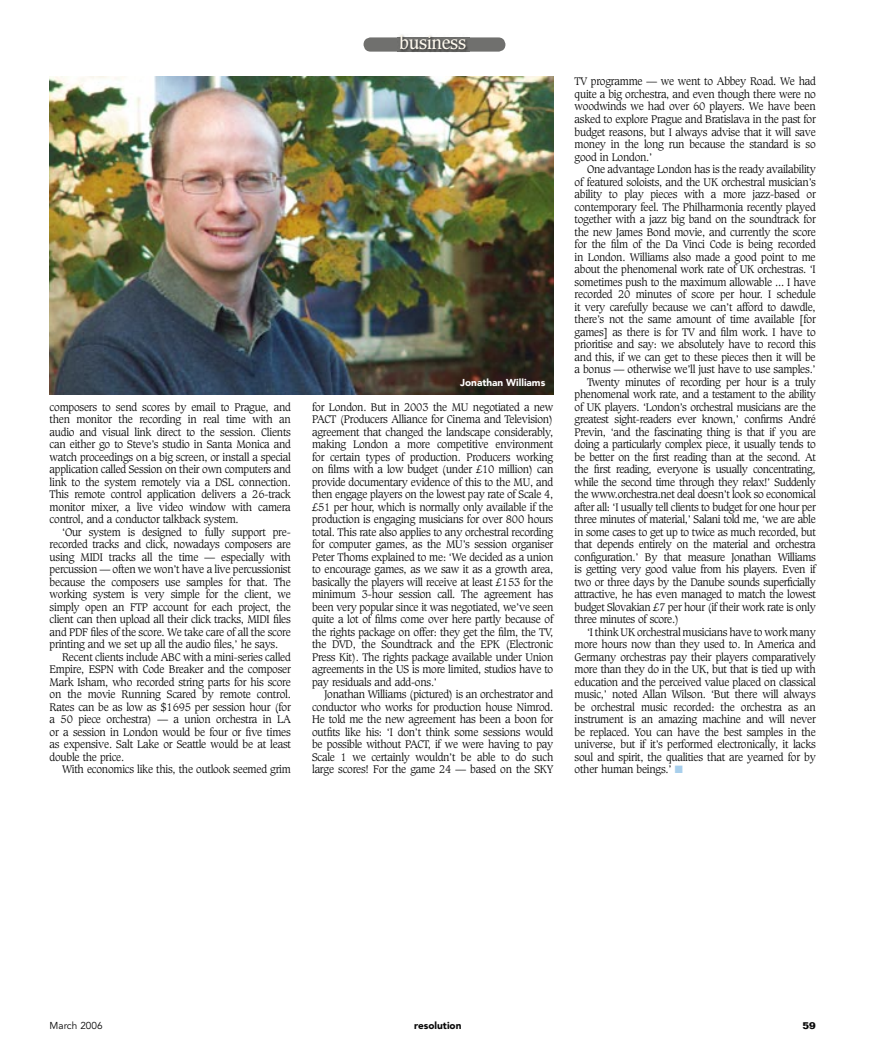
<style>
.page{position:relative;width:869px;height:1053px;background:#fff}
.page>*{position:absolute;margin:0;border:0;box-sizing:border-box;transform-origin:0 0}
.t1{font:17.5px "Caxton";letter-spacing:-.03em;color:#fdf8ed}
.t2{font:300 10.62px/12.5px "Caxton";letter-spacing:-.02em;color:#070707;text-align:justify}
.t3{font:900 10px "Avenir";color:#fff}
.t4{font:900 10px "Avenir";color:#070707}
.t5{font:10px "Avenir";color:#070707}
.t6{font:700 10px "Folio";color:#070707}
.s1{color:#a8cfec}
</style>
<div class="page">
<div style="left:363px;top:37px;width:142px;height:15px;background:#70706e;border-radius:7px"></div>
<img style="left:399px;top:34px;width:34px;height:19px">
<img style="left:399px;top:37px;width:69px;height:15px">
<img style="left:50px;top:77px;width:503px;height:317px">
<p class="t2" style="left:50px;top:401px;width:242px">composers to send scores by email to Prague, and then monitor the recording in real time with an audio and visual link direct to the session. Clients can either go to Steve’s studio in Santa Monica and watch proceedings on a big screen, or install a special application called Session on their own computers and link to the system remotely via a DSL connection.<br>This remote control application delivers a 26-track monitor mixer, a live video window with camera control, and a conductor talkback system.</p>
<p class="t2" style="left:50px;top:526px;width:242px;text-indent:12px">‘Our system is designed to fully support pre&shy;recorded tracks and click, nowadays composers are using MIDI tracks all the time — especially with percussion — often we won’t have a live percussionist because the composers use samples for that. The working system is very simple for the client, we simply open an FTP account for each project, the client can then upload all their click tracks, MIDI files and PDF files of the score. We take care of all the score printing and we set up all the audio files,’ he says.</p>
<p class="t2" style="left:50px;top:651px;width:242px;text-indent:12px">Recent clients include ABC with a mini-series called Empire, ESPN with Code Breaker and the composer Mark Isham, who recorded string parts for his score on the movie Running Scared by remote control.<br>Rates can be as low as $1695 per session hour (for a 50 piece orchestra) — a union orchestra in LA or a session in London would be four or five times as expensive. Salt Lake or Seattle would be at least double the price.</p>
<p class="t2" style="left:62px;top:763px;width:230px">With economics like this, the outlook seemed grim</p>
<h1 class="t1" style="left:399px;top:33px;width:68px">business</h1>
<p class="t3" style="left:460px;top:376px;width:87px">Jonathan Williams</p>
<p class="t2" style="left:312px;top:401px;width:242px">for London. But in 2003 the MU negotiated a new PACT (Producers Alliance for Cinema and Television) agreement that changed the landscape considerably, making London a more competitive environment for certain types of production. Producers working on films with a low budget (under £10 million) can provide documentary evidence of this to the MU, and then engage players on the lowest pay rate of Scale 4, £51 per hour, which is normally only available if the production is engaging musicians for over 800 hours total. This rate also applies to any orchestral recording for computer games, as the MU’s session organiser Peter Thoms explained to me: ‘We decided as a union to encourage games, as we saw it as a growth area, basically the players will receive at least £153 for the minimum 3-hour session call. The agreement has been very popular since it was negotiated, we’ve seen quite a lot of films come over here partly because of the rights package on offer: they get the film, the TV, the DVD, the Soundtrack and the EPK (Electronic Press Kit). The rights package available under Union agreements in the US is more limited, studios have to pay residuals and add-ons.’</p>
<p class="t2" style="left:312px;top:688px;width:242px;text-indent:12px">Jonathan Williams (pictured) is an orchestrator and conductor who works for production house Nimrod.<br>He told me the new agreement has been a boon for outfits like his: ‘I don’t think some sessions would be possible without PACT, if we were having to pay Scale 1 we certainly wouldn’t be able to do such large scores! For the game 24 — based on the SKY</p>
<p class="t2" style="left:574px;top:76px;width:242px">TV programme — we went to Abbey Road. We had quite a big orchestra, and even though there were no woodwinds we had over 60 players. We have been asked to explore Prague and Bratislava in the past for budget reasons, but I always advise that it will save money in the long run because the standard is so good in London.’</p>
<p class="t2" style="left:586px;top:163px;width:230px">One advantage London has is the ready availability</p>
<p class="t2" style="left:574px;top:176px;width:242px">of featured soloists, and the UK orchestral musician’s</p>
<p class="t2" style="left:574px;top:188px;width:242px">ability to play pieces with a more jazz-based or</p>
<p class="t2" style="left:574px;top:201px;width:242px">contemporary feel. The Philharmonia recently played</p>
<p class="t2" style="left:574px;top:213px;width:242px">together with a jazz big band on the soundtrack for</p>
<p class="t2" style="left:574px;top:226px;width:242px">the new James Bond movie, and currently the score</p>
<p class="t2" style="left:574px;top:238px;width:242px">for the film of the Da Vinci Code is being recorded</p>
<p class="t2" style="left:574px;top:251px;width:242px">in London. Williams also made a good point to me</p>
<p class="t2" style="left:574px;top:263px;width:242px">about the phenomenal work rate of UK orchestras. ‘I</p>
<p class="t2" style="left:574px;top:276px;width:242px">sometimes push to the maximum allowable ... I have</p>
<p class="t2" style="left:574px;top:288px;width:242px">recorded 20 minutes of score per hour. I schedule</p>
<p class="t2" style="left:574px;top:301px;width:242px">it very carefully because we can’t afford to dawdle,</p>
<p class="t2" style="left:574px;top:313px;width:242px">there’s not the same amount of time available [for</p>
<p class="t2" style="left:574px;top:326px;width:242px">games] as there is for TV and film work. I have to</p>
<p class="t2" style="left:574px;top:338px;width:242px">prioritise and say: we absolutely have to record this</p>
<p class="t2" style="left:574px;top:351px;width:242px">and this, if we can get to these pieces then it will be</p>
<p class="t2" style="left:574px;top:363px;width:242px">a bonus — otherwise we’ll just have to use samples.’</p>
<p class="t2" style="left:586px;top:376px;width:230px">Twenty minutes of recording per hour is a truly</p>
<p class="t2" style="left:574px;top:388px;width:242px">phenomenal work rate, and a testament to the ability</p>
<p class="t2" style="left:574px;top:401px;width:242px">of UK players. ‘London’s orchestral musicians are the</p>
<p class="t2" style="left:574px;top:413px;width:242px">greatest sight-readers ever known,’ confirms André</p>
<p class="t2" style="left:574px;top:426px;width:242px">Previn, ‘and the fascinating thing is that if you are</p>
<p class="t2" style="left:574px;top:438px;width:242px">doing a particularly complex piece, it usually tends to</p>
<p class="t2" style="left:574px;top:451px;width:242px">be better on the first reading than at the second. At</p>
<p class="t2" style="left:574px;top:463px;width:242px">the first reading, everyone is usually concentrating,</p>
<p class="t2" style="left:574px;top:476px;width:242px">while the second time through they relax!’ Suddenly</p>
<p class="t2" style="left:574px;top:488px;width:242px">the www.orchestra.net deal doesn’t look so economical</p>
<p class="t2" style="left:574px;top:501px;width:242px">after all: ‘I usually tell clients to budget for one hour per</p>
<p class="t2" style="left:574px;top:513px;width:242px">three minutes of material,’ Salani told me, ‘we are able</p>
<p class="t2" style="left:574px;top:526px;width:242px">in some cases to get up to twice as much recorded, but</p>
<p class="t2" style="left:574px;top:538px;width:242px">that depends entirely on the material and orchestra</p>
<p class="t2" style="left:574px;top:551px;width:242px">configuration.’ By that measure Jonathan Williams</p>
<p class="t2" style="left:574px;top:563px;width:242px">is getting very good value from his players. Even if</p>
<p class="t2" style="left:574px;top:576px;width:242px">two or three days by the Danube sounds superficially</p>
<p class="t2" style="left:574px;top:588px;width:242px">attractive, he has even managed to match the lowest</p>
<p class="t2" style="left:574px;top:601px;width:242px">budget Slovakian £7 per hour (if their work rate is only</p>
<p class="t2" style="left:574px;top:613px;width:106px">three minutes of score.)</p>
<p class="t2" style="left:586px;top:626px;width:230px">‘I think UK orchestral musicians have to work many</p>
<p class="t2" style="left:574px;top:638px;width:242px">more hours now than they used to. In America and</p>
<p class="t2" style="left:574px;top:651px;width:242px">Germany orchestras pay their players comparatively</p>
<p class="t2" style="left:574px;top:663px;width:242px">more than they do in the UK, but that is tied up with</p>
<p class="t2" style="left:574px;top:676px;width:242px">education and the perceived value placed on classical</p>
<p class="t2" style="left:574px;top:688px;width:242px">music,’ noted Allan Wilson. ‘But there will always</p>
<p class="t2" style="left:574px;top:701px;width:242px">be orchestral music recorded: the orchestra as an</p>
<p class="t2" style="left:574px;top:713px;width:242px">instrument is an amazing machine and will never</p>
<p class="t2" style="left:574px;top:726px;width:242px">be replaced. You can have the best samples in the</p>
<p class="t2" style="left:574px;top:738px;width:242px">universe, but if it’s performed electronically, it lacks</p>
<p class="t2" style="left:574px;top:751px;width:242px">soul and spirit, the qualities that are yearned for by</p>
<p class="t2" style="left:574px;top:763px;width:110px">other human beings.’ <span class="s1">■</span></p>
<p class="t5" style="left:50px;top:1019px;width:54px">March 2006</p>
<p class="t4" style="left:414px;top:1019px;width:49px">resolution</p>
<p class="t6" style="left:802px;top:1019px;width:15px">59</p>
</div>
